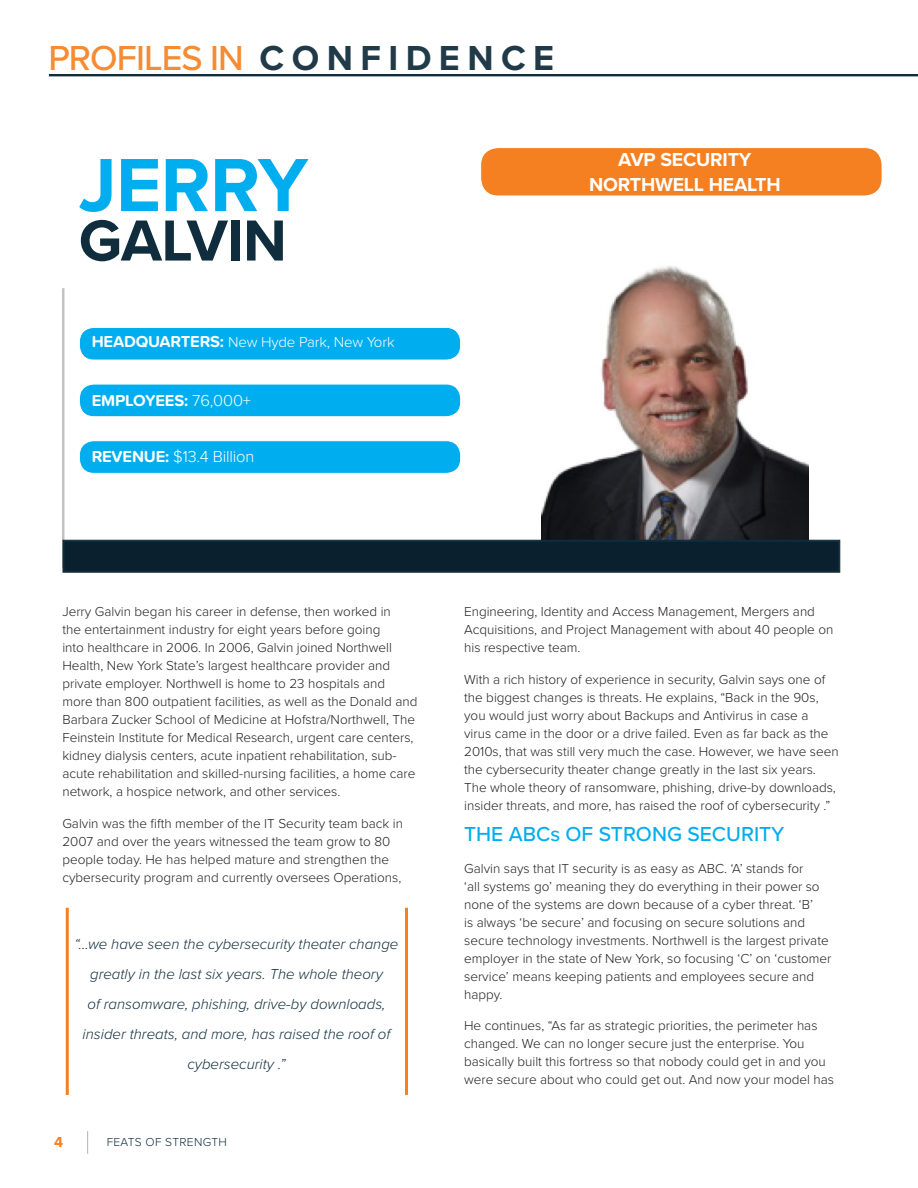
<style>
.page{position:relative;width:918px;height:1188px;background:#fff}
.page>*{position:absolute;margin:0;border:0;box-sizing:border-box;transform-origin:0 0}
.Name{font:700 78px "Proxima Nova";letter-spacing:-.01em;color:#00aeef}
.Name-2{font:700 60px "Proxima Nova";letter-spacing:-.01em;color:#0f2d3c}
.Section_headers{font:500 36px "Proxima Nova";letter-spacing:-.025em;color:#f58b32}
.Body_Text{font:500 21px "Proxima Nova";color:#00aeef}
.Body_Text-2{font:700 19.5px "Proxima Nova";letter-spacing:-.01em;color:#fff}
.Body_Text-3{font:300 16.5px "Proxima Nova";letter-spacing:-.01em;color:#fff}
.Body_Text-4{font:700 16.5px "Proxima Soft";letter-spacing:-.01em;color:#fff}
.Body_Text-5{font:italic 300 15px/30px "Proxima Nova";color:#0f2d3c;text-align:center}
.Body_Text-6{font:300 15px "Proxima Soft";letter-spacing:-.01em;color:#fff}
.t1{font:700 15px "Proxima Nova";color:#f58021}
.Body_Text-7{font:300 13.5px/18px "Proxima Nova";color:#231f20}
.t2{font:300 12px "Proxima Nova";letter-spacing:.025em;color:#0f2d3c}
.s1{font-weight:700;color:#203a48}
.s2{font-weight:700;font-size:16.5px}
.s3{font-weight:300}
.s4{font-family:"Proxima Soft";font-weight:700}
</style>
<div class="page">
<svg style="left:87px;top:1131px;width:1px;height:23px"></svg>
<img style="left:541px;top:266px;width:268px;height:274px">
<hr style="left:62px;top:288px;width:1px;height:280px;background:#bcbdc0">
<hr style="left:63px;top:288px;width:1px;height:280px;background:#bcbdc0">
<hr style="left:64px;top:288px;width:1px;height:280px;background:#bcbdc0">
<hr style="left:49px;top:74px;width:869px;height:2px;background:#0f2d3c">
<svg style="left:63px;top:540px;width:777px;height:33px"></svg>
<div style="left:63px;top:541px;width:776px;height:31px;border:1px solid #0f2d3c"></div>
<div style="left:64px;top:541px;width:775px;height:30px;border:1px solid #0f2d3c"></div>
<div style="left:79px;top:327px;width:382px;height:34px;background:#00aeef;border-radius:15px"></div>
<div style="left:78px;top:326px;width:384px;height:35px;border:1px solid #fff;border-radius:16px"></div>
<div style="left:79px;top:327px;width:382px;height:34px;border:1px solid #fff;border-radius:15px"></div>
<div style="left:79px;top:327px;width:382px;height:33px;border:1px solid #fff;border-radius:14px"></div>
<div style="left:480px;top:147px;width:403px;height:50px;background:#f58021;border-radius:18px"></div>
<div style="left:479px;top:146px;width:404px;height:51px;border:1px solid #fff;border-radius:19px"></div>
<div style="left:480px;top:147px;width:403px;height:50px;border:1px solid #fff;border-radius:18px"></div>
<div style="left:480px;top:147px;width:402px;height:49px;border:1px solid #fff;border-radius:17px"></div>
<div style="left:79px;top:384px;width:382px;height:33px;background:#00aeef;border-radius:15px"></div>
<div style="left:78px;top:383px;width:384px;height:35px;border:1px solid #fff;border-radius:16px"></div>
<div style="left:79px;top:383px;width:382px;height:34px;border:1px solid #fff;border-radius:15px"></div>
<div style="left:79px;top:384px;width:382px;height:33px;border:1px solid #fff;border-radius:14px"></div>
<div style="left:79px;top:440px;width:382px;height:34px;background:#00aeef;border-radius:15px"></div>
<div style="left:78px;top:439px;width:384px;height:36px;border:1px solid #fff;border-radius:16px"></div>
<div style="left:79px;top:440px;width:382px;height:34px;border:1px solid #fff;border-radius:15px"></div>
<div style="left:79px;top:441px;width:382px;height:33px;border:1px solid #fff;border-radius:14px"></div>
<hr style="left:66px;top:908px;width:3px;height:187px;background:#f58021">
<hr style="left:405px;top:908px;width:3px;height:187px;background:#f58021">
<p class="Section_headers" style="left:48px;top:31px;width:507px">PROFILES IN <span class="s1">C O N F I D E N C E</span></p>
<p class="Name" style="left:79px;top:127px;width:231px">JERRY</p>
<p class="Name-2" style="left:79px;top:196px;width:210px">GALVIN</p>
<p class="Body_Text-6" style="left:92px;top:331px;width:304px"><span class="s2">HEADQUARTERS:</span> New Hyde Park, New York</p>
<p class="Body_Text-4" style="left:92px;top:388px;width:161px">EMPLOYEES: <span class="s3">76,000+</span></p>
<p class="Body_Text-3" style="left:92px;top:444px;width:164px"><span class="s4">REVENUE:</span> $13.4 Billion</p>
<p class="Body_Text-2" style="left:618px;top:145px;width:135px">AVP SECURITY</p>
<p class="Body_Text-2" style="left:589px;top:170px;width:193px">NORTHWELL HEALTH</p>
<p class="Body_Text-7" style="left:62px;top:602px;width:357px">Jerry Galvin began his career in defense, then worked in<br>the entertainment industry for eight years before going<br>into healthcare in 2006. In 2006, Galvin joined Northwell Health, New York State’s largest healthcare provider and private employer. Northwell is home to 23 hospitals and more than 800 outpatient facilities, as well as the Donald and Barbara Zucker School of Medicine at Hofstra/Northwell, The Feinstein Institute for Medical Research, urgent care centers, kidney dialysis centers, acute inpatient rehabilitation, sub&shy;acute rehabilitation and skilled-nursing facilities, a home care network, a hospice network, and other services.</p>
<p class="Body_Text-7" style="left:62px;top:814px;width:342px">Galvin was the fifth member of the IT Security team back in 2007 and over the years witnessed the team grow to 80 people today. He has helped mature and strengthen the cybersecurity program and currently oversees Operations,</p>
<p class="Body_Text-5" style="left:75px;top:929px;width:325px">“...we have seen the cybersecurity theater change greatly in the last six years. The whole theory<br>of ransomware, phishing, drive-by downloads, insider threats, and more, has raised the roof of cybersecurity .”</p>
<p class="t1" style="left:54px;top:1131px;width:10px">4</p>
<p class="t2" style="left:107px;top:1133px;width:122px">FEATS OF STRENGTH</p>
<p class="Body_Text-7" style="left:464px;top:602px;width:371px">Engineering, Identity and Access Management, Mergers and<br>Acquisitions, and Project Management with about 40 people on his respective team.</p>
<p class="Body_Text-7" style="left:464px;top:670px;width:376px">With a rich history of experience in security, Galvin says one of the biggest changes is threats. He explains, “Back in the 90s, you would just worry about Backups and Antivirus in case a virus came in the door or a drive failed. Even as far back as the 2010s, that was still very much the case. However, we have seen the cybersecurity theater change greatly in the last six years.<br>The whole theory of ransomware, phishing, drive-by downloads, insider threats, and more, has raised the roof of cybersecurity .”</p>
<p class="Body_Text" style="left:464px;top:819px;width:322px">THE ABCs OF STRONG SECURITY</p>
<p class="Body_Text-7" style="left:464px;top:859px;width:369px">Galvin says that IT security is as easy as ABC. ‘A’ stands for<br>‘all systems go’ meaning they do everything in their power so none of the systems are down because of a cyber threat. ‘B’<br>is always ‘be secure’ and focusing on secure solutions and secure technology investments. Northwell is the largest private employer in the state of New York, so focusing ‘C’ on ‘customer service’ means keeping patients and employees secure and happy.</p>
<p class="Body_Text-7" style="left:464px;top:1016px;width:371px">He continues, “As far as strategic priorities, the perimeter has changed. We can no longer secure just the enterprise. You basically built this fortress so that nobody could get in and you were secure about who could get out. And now your model has</p>
</div>
